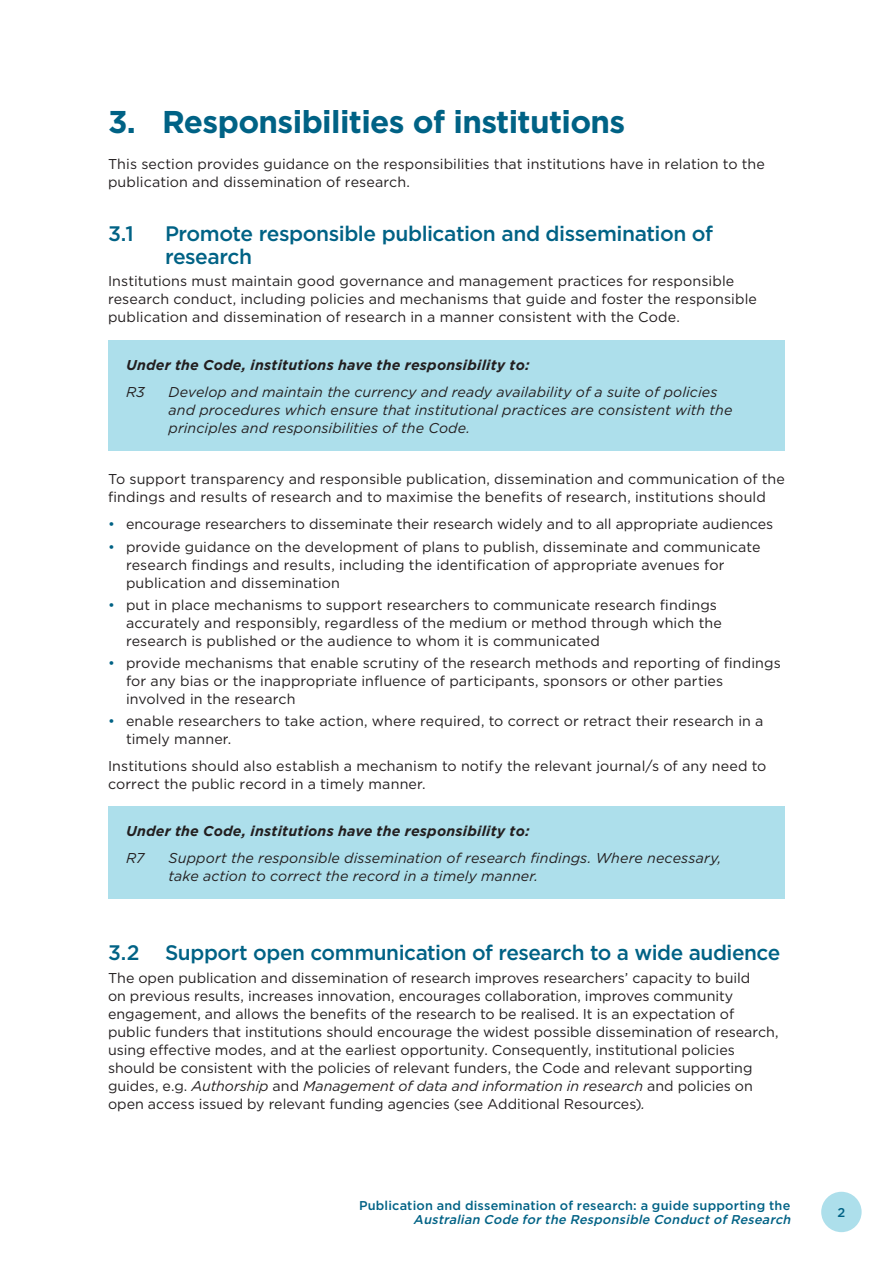
<style>
.page{position:relative;width:893px;height:1263px;background:#fff}
.page>*{position:absolute;margin:0;border:0;box-sizing:border-box;transform-origin:0 0}
.Heading_2{font:700 31.5px "Gotham";letter-spacing:-.02em;color:#006285}
.Heading_3{font:500 21px/22.5px "Gotham";letter-spacing:-.02em;color:#006285}
.Body{font:14.25px/18px "Gotham";letter-spacing:.005em;color:#231f20}
.Body-2{font:italic 14.25px/18px "Gotham";letter-spacing:.005em;color:#231f20}
.Body-3{font:italic 700 14.25px "Gotham";letter-spacing:.015em;color:#231f20}
.t1{font:500 12.75px "Gotham";letter-spacing:.015em;color:#006285}
.t2{font:italic 500 12.75px "Gotham";color:#006285}
.s1{color:#006285}
.s2{font-style:italic}
</style>
<div class="page">
<div style="left:821px;top:1192px;width:41px;height:40px;background:#addfeb;border-radius:50%"></div>
<div style="left:108px;top:340px;width:677px;height:111px;background:#addfeb"></div>
<div style="left:108px;top:806px;width:677px;height:93px;background:#addfeb"></div>
<h2 class="Heading_2" style="left:108px;top:101px;width:519px">3. Responsibilities of institutions</h2>
<p class="Body" style="left:108px;top:155px;width:658px">This section provides guidance on the responsibilities that institutions have in relation to the publication and dissemination of research.</p>
<h3 class="Heading_3" style="left:108px;top:222px;width:27px">3.1</h3>
<h3 class="Heading_3" style="left:165px;top:222px;width:549px">Promote responsible publication and dissemination of research</h3>
<p class="Body" style="left:108px;top:272px;width:650px">Institutions must maintain good governance and management practices for responsible research conduct, including policies and mechanisms that guide and foster the responsible publication and dissemination of research in a manner consistent with the Code.</p>
<p class="Body-3" style="left:126px;top:355px;width:405px">Under the Code, institutions have the responsibility to:</p>
<p class="Body-2" style="left:126px;top:382px;width:20px">R3</p>
<p class="Body-2" style="left:169px;top:382px;width:565px">Develop and maintain the currency and ready availability of a suite of policies and procedures which ensure that institutional practices are consistent with the principles and responsibilities of the Code.</p>
<p class="Body" style="left:108px;top:470px;width:678px">To support transparency and responsible publication, dissemination and communication of the findings and results of research and to maximise the benefits of research, institutions should</p>
<p class="Body" style="left:108px;top:515px;width:667px"><span class="s1">•</span> encourage researchers to disseminate their research widely and to all appropriate audiences</p>
<p class="Body" style="left:126px;top:537px;width:636px;text-indent:-18px"><span class="s1">•</span> provide guidance on the development of plans to publish, disseminate and communicate research findings and results, including the identification of appropriate avenues for publication and dissemination</p>
<p class="Body" style="left:126px;top:595px;width:597px;text-indent:-18px"><span class="s1">•</span> put in place mechanisms to support researchers to communicate research findings accurately and responsibly, regardless of the medium or method through which the research is published or the audience to whom it is communicated</p>
<p class="Body" style="left:126px;top:654px;width:656px;text-indent:-18px"><span class="s1">•</span> provide mechanisms that enable scrutiny of the research methods and reporting of findings for any bias or the inappropriate influence of participants, sponsors or other parties involved in the research</p>
<p class="Body" style="left:126px;top:712px;width:639px;text-indent:-18px"><span class="s1">•</span> enable researchers to take action, where required, to correct or retract their research in a timely manner.</p>
<p class="Body" style="left:108px;top:757px;width:660px">Institutions should also establish a mechanism to notify the relevant journal/s of any need to correct the public record in a timely manner.</p>
<p class="Body-3" style="left:126px;top:821px;width:405px">Under the Code, institutions have the responsibility to:</p>
<p class="Body-2" style="left:126px;top:848px;width:20px">R7</p>
<p class="Body-2" style="left:169px;top:848px;width:554px">Support the responsible dissemination of research findings. Where necessary, take action to correct the record in a timely manner.</p>
<h3 class="Heading_3" style="left:108px;top:941px;width:674px">3.2 Support open communication of research to a wide audience</h3>
<p class="Body" style="left:108px;top:968px;width:672px">The open publication and dissemination of research improves researchers’ capacity to build<br>on previous results, increases innovation, encourages collaboration, improves community engagement, and allows the benefits of the research to be realised. It is an expectation of public funders that institutions should encourage the widest possible dissemination of research, using effective modes, and at the earliest opportunity. Consequently, institutional policies should be consistent with the policies of relevant funders, the Code and relevant supporting guides, e.g. <span class="s2">Authorship</span> and <span class="s2">Management of data and information in research</span> and policies on open access issued by relevant funding agencies (see Additional Resources)<span class="s2">.</span></p>
<p class="t1" style="left:359px;top:1197px;width:433px">Publication and dissemination of research: a guide supporting the</p>
<p class="t2" style="left:413px;top:1211px;width:382px">Australian Code forthe Responsible ConductofResearch</p>
<p class="t1" style="left:837px;top:1204px;width:9px">2</p>
</div>
